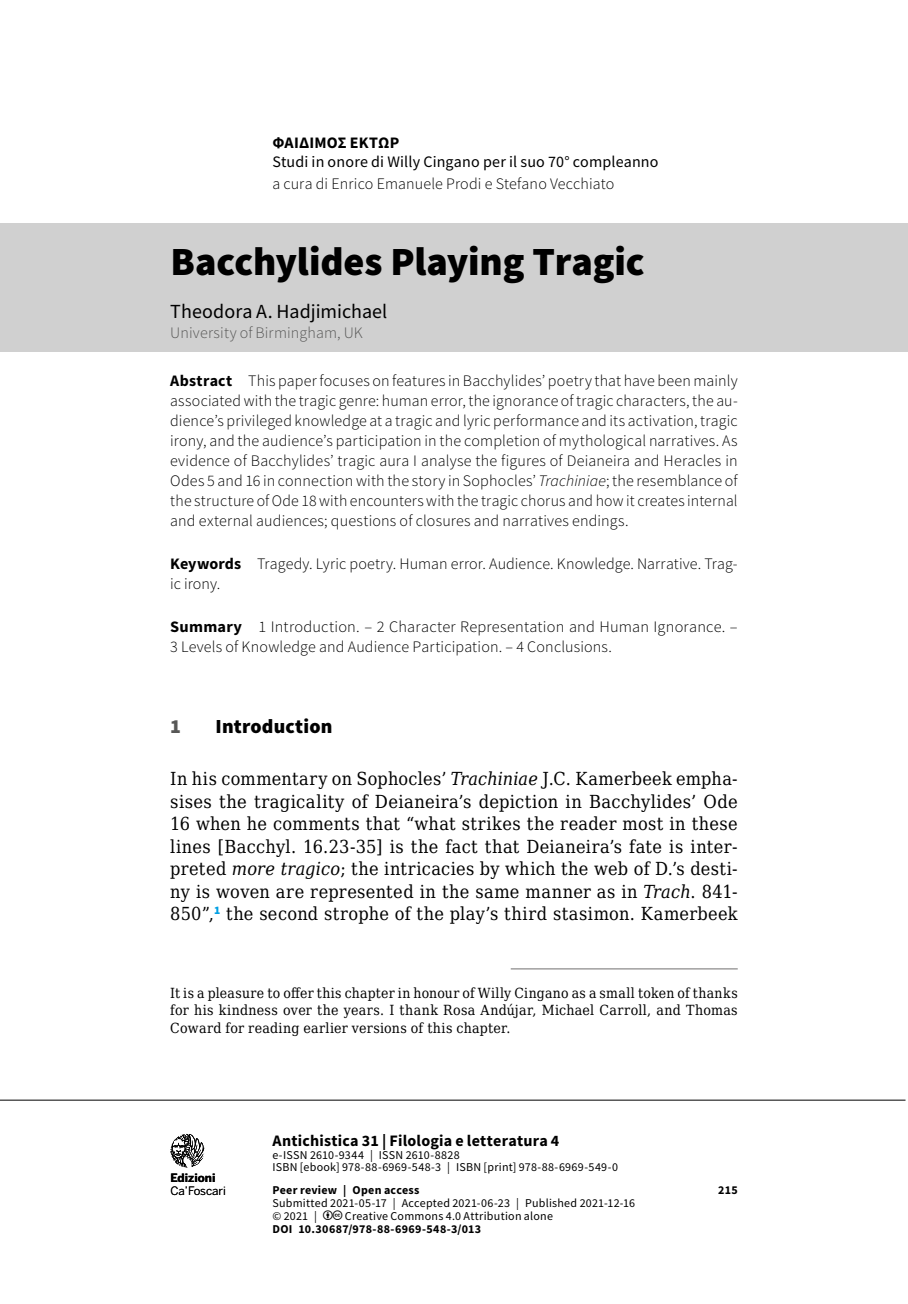
<style>
.page{position:relative;width:908px;height:1304px;background:#fff}
.page>*{position:absolute;margin:0;border:0;box-sizing:border-box;transform-origin:0 0}
.t1{font:900 40px "Source Sans Pro";letter-spacing:-.005em;color:#000}
.t2{font:20px "Source Sans Pro";letter-spacing:.005em;color:#000}
.t3{font:900 20px "Source Sans Pro";letter-spacing:.01em;color:#000}
.t4{font:900 20px "Source Sans Pro";color:#575756}
.t5{font:18px/22.4px "DejaVu Serif Condensed";letter-spacing:.02em;color:#000;text-align:justify}
.t6{font:300 16px/20px "Source Sans Pro";letter-spacing:.01em;color:#000}
.t7{font:700 16px "Source Sans Pro";letter-spacing:.015em;color:#000}
.t8{font:16px "Source Sans Pro";letter-spacing:.01em;color:#000}
.t9{font:300 16px "Source Sans Pro";letter-spacing:.01em;color:#575756}
.t10{font:14px/17.6px "DejaVu Serif Condensed";letter-spacing:.02em;color:#000;text-align:justify}
.t11{font:12px/12.4px "Source Sans Pro";letter-spacing:.02em;color:#000}
.t12{font:700 12px "Source Sans Pro";letter-spacing:.025em;color:#000}
.t13{font:11.6px "Benton Sans";letter-spacing:-.01em;color:#000}
.t14{font:700 11.6px "Benton Sans";color:#000}
.s1{font-weight:700}
.s2{font-style:italic}
</style>
<div class="page">
<hr style="left:0;top:1100px;width:905px;height:1px;background:#000">
<svg style="left:170px;top:1134px;width:34px;height:33px"></svg>
<div style="left:0;top:223px;width:907px;height:128px;background:#d0d0d0"></div>
<hr style="left:510px;top:969px;width:227px;height:1px;background:#706f6f">
<p class="t7" style="left:272px;top:132px;width:128px">ΦΑΙΔΙΜΟΣ ΕΚΤΩΡ</p>
<p class="t8" style="left:272px;top:152px;width:387px">Studi in onore di Willy Cingano per il suo 70° compleanno</p>
<p class="t6" style="left:272px;top:174px;width:343px">a cura di Enrico Emanuele Prodi e Stefano Vecchiato</p>
<h1 class="t1" style="left:170px;top:234px;width:475px">Bacchylides Playing Tragic</h1>
<p class="t2" style="left:170px;top:299px;width:218px">Theodora A. Hadjimichael</p>
<p class="t9" style="left:170px;top:323px;width:194px">University of Birmingham, UK</p>
<p class="t6" style="left:170px;top:371px;width:568px;text-align:justify"><span class="s1">Abstract</span> This paper focuses on features in Bacchylides’ poetry that have been mainly associated with the tragic genre: human error, the ignorance of tragic characters, the au&shy;dience’s privileged knowledge at a tragic and lyric performance and its activation, tragic irony, and the audience’s participation in the completion of mythological narratives. As evidence of Bacchylides’ tragic aura I analyse the figures of Deianeira and Heracles in Odes 5 and 16 in connection with the story in Sophocles’ <span class="s2">Trachiniae</span>; the resemblance of the structure of Ode 18 with encounters with the tragic chorus and how it creates internal and external audiences; questions of closures and narratives endings.</p>
<p class="t6" style="left:170px;top:554px;width:568px"><span class="s1">Keywords</span> Tragedy. Lyric poetry. Human error. Audience. Knowledge. Narrative. Trag&shy;ic irony.</p>
<p class="t6" style="left:170px;top:616px;width:568px"><span class="s1">Summary</span> 1 Introduction. – 2 Character Representation and Human Ignorance. –<br>3 Levels of Knowledge and Audience Participation. – 4 Conclusions.</p>
<p class="t4" style="left:170px;top:712px;width:12px">1</p>
<p class="t3" style="left:215px;top:712px;width:118px">Introduction</p>
<p class="t5" style="left:170px;top:767px;width:568px">In his commentary on Sophocles’ <span class="s2">Trachiniae</span> J.C. Kamerbeek empha&shy;sises the tragicality of Deianeira’s depiction in Bacchylides’ Ode 16 when he comments that “what strikes the reader most in these lines [Bacchyl. 16.23-35] is the fact that Deianeira’s fate is inter&shy;preted <span class="s2">more tragico</span>; the intricacies by which the web of D.’s desti&shy;ny is woven are represented in the same manner as in <span class="s2">Trach</span>. 841- 850”,<sup>1</sup> the second strophe of the play’s third stasimon. Kamerbeek</p>
<p class="t10" style="left:170px;top:984px;width:568px">It is a pleasure to offer this chapter in honour of Willy Cingano as a small token of thanks for his kindness over the years. I thank Rosa Andújar, Michael Carroll, and Thomas Coward for reading earlier versions of this chapter.</p>
<p class="t14" style="left:170px;top:1171px;width:47px">Edizioni</p>
<p class="t13" style="left:170px;top:1183px;width:57px">Ca’Foscari</p>
<p class="t7" style="left:272px;top:1130px;width:288px">Antichistica 31 | Filologia e letteratura 4</p>
<p class="t11" style="left:272px;top:1149px;width:347px">e-ISSN 2610-9344 | ISSN 2610-8828<br>ISBN [ebook] 978-88-6969-548-3 | ISBN [print] 978-88-6969-549-0</p>
<p class="t12" style="left:272px;top:1182px;width:149px">Peer review | Open access</p>
<p class="t12" style="left:717px;top:1182px;width:21px">215</p>
<p class="t11" style="left:272px;top:1197px;width:364px;line-height:13px">Submitted 2021-05-17 | Accepted 2021-06-23 | Published 2021-12-16 © 2021 |</p>
<p class="t11" style="left:345px;top:1210px;width:209px">Creative Commons 4.0 Attribution alone</p>
<p class="t12" style="left:272px;top:1221px;width:210px">DOI 10.30687/978-88-6969-548-3/013</p>
</div>
